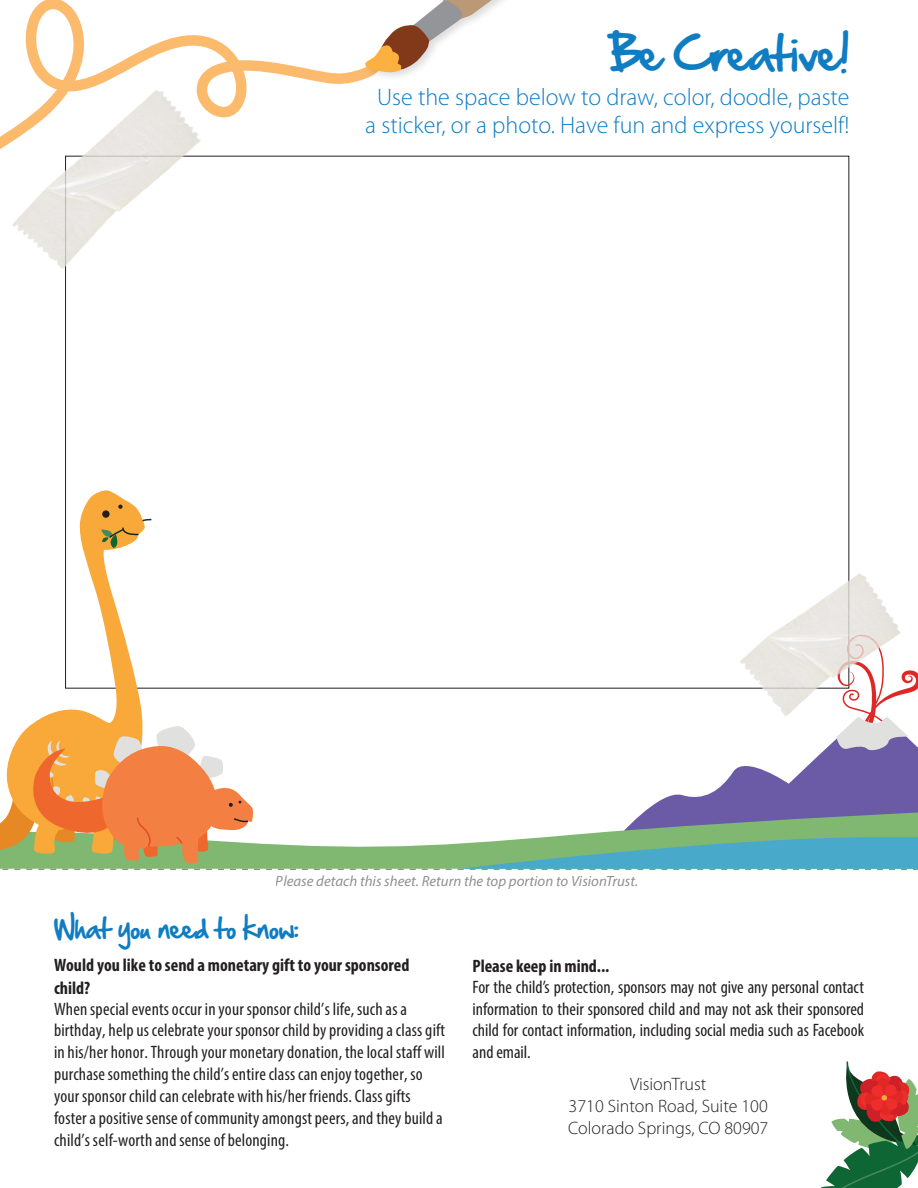
<style>
.page{position:relative;width:918px;height:1188px;background:#fff}
.page>*{position:absolute;margin:0;border:0;box-sizing:border-box;transform-origin:0 0}
.t1{font:41.1px "Hand Of Sean";color:#107dc2}
.t2{font:300 24px/28.8px "Myriad Pro";color:#107dc2;text-align:center}
.t3{font:24px "Hand Of Sean";letter-spacing:.01em;color:#107dc2}
.t4{font:condensed 18px/21.9px "Myriad Pro";letter-spacing:.01em;color:#231f20}
.t5{font:700 condensed 18px/22px "Myriad Pro";color:#231f20}
.t6{font:300 18px/21.6px "Myriad Pro";color:#231f20;text-align:center}
.t7{font:italic 14.85px "Myriad Pro";color:#231f20}
</style>
<div class="page">
<svg style="left:25px;top:0;width:358px;height:157px"></svg>
<div style="left:363px;top:0;width:200px;height:83px;background:#231f20;opacity:.15"></div>
<svg style="left:365px;top:0;width:187px;height:72px"></svg>
<img style="left:0;top:74px;width:217px;height:210px">
<svg style="left:65px;top:519px;width:58px;height:110px"></svg>
<svg style="left:79px;top:490px;width:73px;height:61px"></svg>
<svg style="left:0;top:629px;width:918px;height:241px"></svg>
<img style="left:729px;top:558px;width:187px;height:171px">
<svg style="left:821px;top:1061px;width:97px;height:127px"></svg>
<h1 class="t1" style="left:609px;top:17px;width:243px">Be Creative!</h1>
<h2 class="t2" style="left:365px;top:82px;width:486px">Use the space below to draw, color, doodle, paste a sticker, or a photo. Have fun and express yourself!</h2>
<p class="t7" style="left:276px;top:872px;width:364px">Please detach this sheet. Return the top portion to VisionTrust.</p>
<h2 class="t3" style="left:54px;top:907px;width:246px">What you need to know:</h2>
<p class="t5" style="left:54px;top:954px;width:357px">Would you like to send a monetary gift to your sponsored child?</p>
<p class="t4" style="left:54px;top:998px;width:393px">When special events occur in your sponsor child’s life, such as a birthday, help us celebrate your sponsor child by providing a class gift in his/her honor. Through your monetary donation, the local staff will purchase something the child’s entire class can enjoy together, so your sponsor child can celebrate with his/her friends. Class gifts foster a positive sense of community amongst peers, and they build a child’s self-worth and sense of belonging.</p>
<p class="t5" style="left:472px;top:954px;width:138px">Please keep in mind...</p>
<p class="t4" style="left:472px;top:976px;width:393px;text-align:justify">For the child’s protection, sponsors may not give any personal contact information to their sponsored child and may not ask their sponsored child for contact information, including social media such as Facebook and email.</p>
<p class="t6" style="left:568px;top:1073px;width:202px">VisionTrust<br>3710 Sinton Road, Suite 100<br>Colorado Springs, CO 80907</p>
</div>
